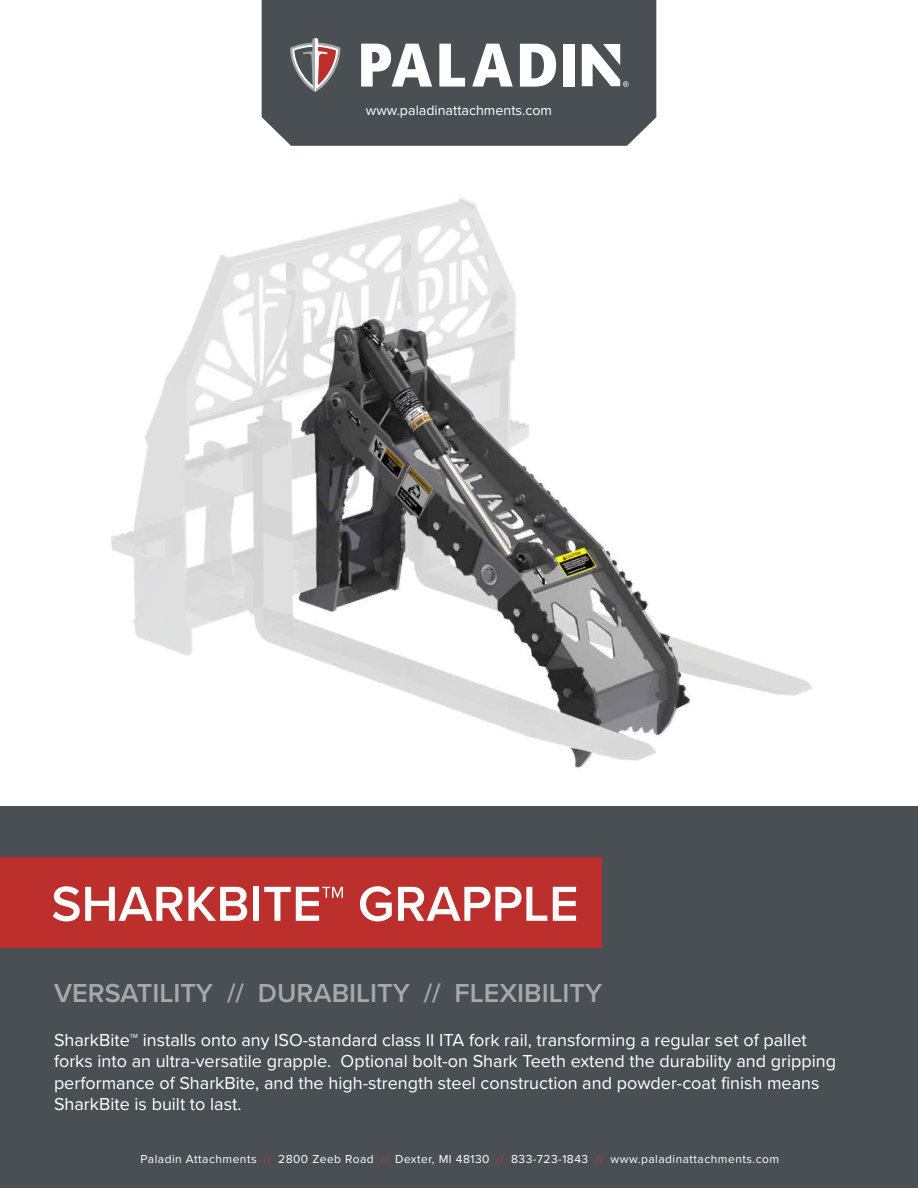
<style>
.page{position:relative;width:918px;height:1188px;background:#fff}
.page>*{position:absolute;margin:0;border:0;box-sizing:border-box;transform-origin:0 0}
.t1{font:600 51px "Proxima Nova";color:#fff}
.t2{font:600 27px "Proxima Nova";color:#a7a8a9}
.t3{font:18px/21.6px "Proxima Nova";color:#fff}
.t4{font:14.25px "Proxima Nova";color:#fff}
.t5{font:12px "Proxima Nova";letter-spacing:.04em;color:#fff}
.s1{color:#bc2f2c}
</style>
<div class="page">
<div style="left:262px;top:0;width:394px;height:146px;background:#4a4f54"></div>
<svg style="left:290px;top:38px;width:50px;height:54px;background:#897678"></svg>
<svg style="left:361px;top:44px;width:71px;height:43px"></svg>
<svg style="left:439px;top:44px;width:26px;height:43px"></svg>
<svg style="left:472px;top:44px;width:41px;height:43px"></svg>
<svg style="left:520px;top:44px;width:36px;height:43px"></svg>
<div style="left:563px;top:44px;width:12px;height:43px;background:#fff"></div>
<svg style="left:582px;top:44px;width:47px;height:43px"></svg>
<div style="left:0;top:807px;width:918px;height:381px;background:#4a4f54"></div>
<div style="left:0;top:858px;width:602px;height:90px;background:#bc2f2c"></div>
<img style="left:111px;top:197px;width:702px;height:571px">
<p class="t4" style="left:366px;top:100px;width:188px">www.paladinattachments.com</p>
<h1 class="t1" style="left:51px;top:866px;width:529px">SHARKBITE™ GRAPPLE</h1>
<h2 class="t2" style="left:54px;top:973px;width:550px">VERSATILITY // DURABILITY // FLEXIBILITY</h2>
<p class="t3" style="left:54px;top:1028px;width:784px">SharkBite™ installs onto any ISO-standard class II ITA fork rail, transforming a regular set of pallet forks into an ultra-versatile grapple. Optional bolt-on Shark Teeth extend the durability and gripping performance of SharkBite, and the high-strength steel construction and powder-coat finish means SharkBite is built to last.</p>
<p class="t5" style="left:141px;top:1150px;width:640px">Paladin Attachments <span class="s1">//</span> 2800 Zeeb Road <span class="s1">//</span> Dexter, MI 48130 <span class="s1">//</span> 833-723-1843 <span class="s1">//</span> www.paladinattachments.com</p>
</div>
